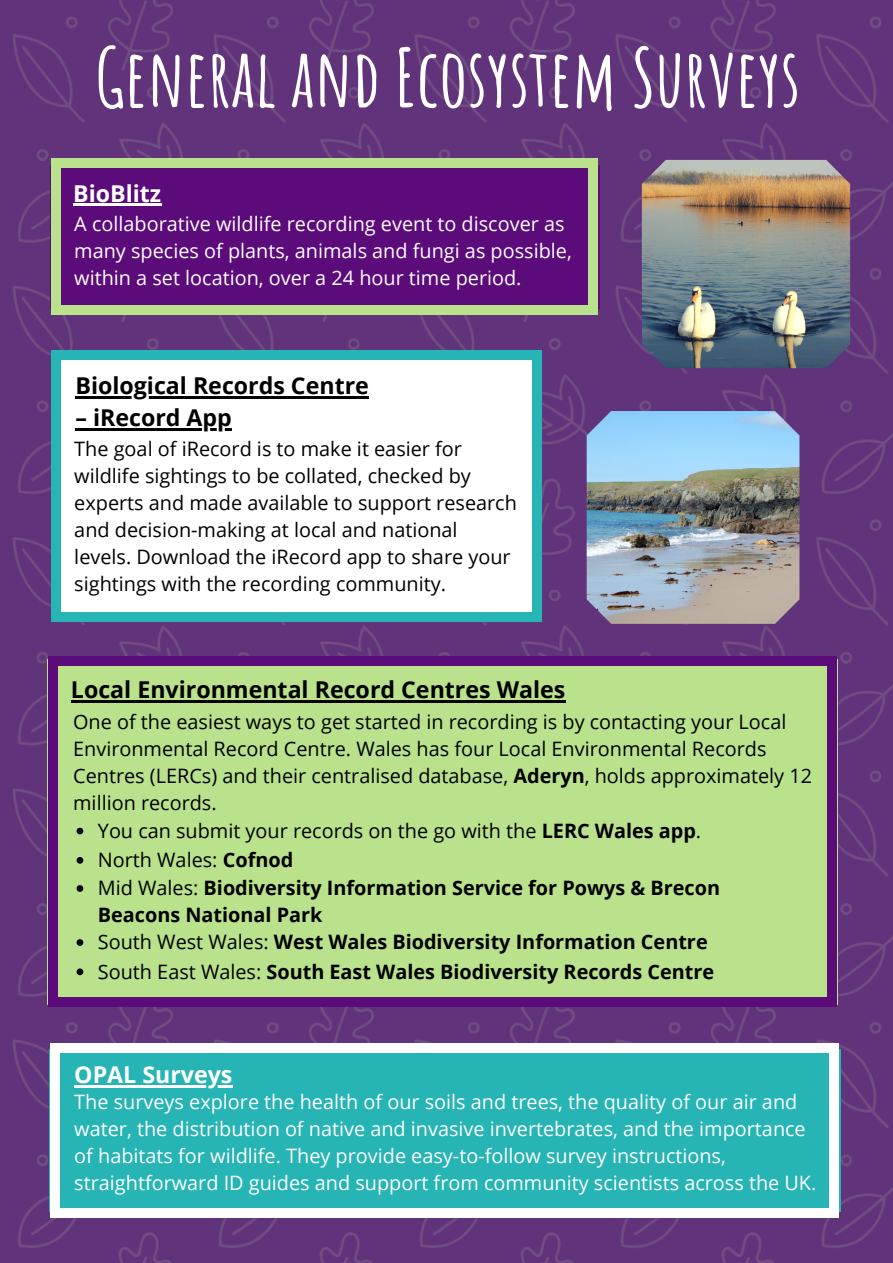
<style>
.page{position:relative;width:893px;height:1263px;background:#fff}
.page>*{position:absolute;margin:0;border:0;box-sizing:border-box;transform-origin:0 0}
.t1{font:700 79.5px "Amatic SC";color:#fff}
.t2{font:700 23.25px "Open Sans";color:#000}
.t3{font:700 23.25px "Open Sans";color:#fff}
.t4{font:19.8px/27px "Open Sans";color:#000}
.t5{font:19.8px/27px "Open Sans";color:#fff}
.t6{font:700 19.8px "Open Sans";color:#000}
.s1{font-weight:700}
.s2{font-weight:400}
</style>
<div class="page">
<img style="left:0;top:0;width:893px;height:1263px">
<div style="left:51px;top:165px;width:548px;height:143px;background:#5b0b7a"></div>
<div style="left:588px;top:305px;width:10px;height:10px;background:#bae28d"></div>
<div style="left:51px;top:168px;width:10px;height:137px;background:#bae28d"></div>
<div style="left:51px;top:305px;width:10px;height:10px;background:#bae28d"></div>
<div style="left:588px;top:168px;width:10px;height:137px;background:#bae28d"></div>
<div style="left:61px;top:305px;width:528px;height:10px;background:#bae28d"></div>
<div style="left:588px;top:158px;width:10px;height:10px;background:#bae28d"></div>
<div style="left:51px;top:158px;width:10px;height:10px;background:#bae28d"></div>
<div style="left:61px;top:158px;width:528px;height:10px;background:#bae28d"></div>
<hr style="left:73px;top:204px;width:88px;height:2px;background:#fff">
<div style="left:51px;top:354px;width:491px;height:264px;background:#fff"></div>
<div style="left:532px;top:612px;width:10px;height:10px;background:#26b4b4"></div>
<div style="left:51px;top:359px;width:10px;height:254px;background:#26b4b4"></div>
<div style="left:51px;top:612px;width:10px;height:10px;background:#26b4b4"></div>
<div style="left:532px;top:359px;width:10px;height:254px;background:#26b4b4"></div>
<div style="left:61px;top:612px;width:472px;height:10px;background:#26b4b4"></div>
<div style="left:532px;top:350px;width:10px;height:10px;background:#26b4b4"></div>
<div style="left:51px;top:350px;width:10px;height:10px;background:#26b4b4"></div>
<div style="left:61px;top:350px;width:472px;height:10px;background:#26b4b4"></div>
<hr style="left:75px;top:396px;width:294px;height:3px;background:#000">
<hr style="left:75px;top:428px;width:157px;height:2px;background:#000">
<div style="left:47px;top:659px;width:791px;height:345px;background:#bae28d"></div>
<div style="left:827px;top:997px;width:10px;height:10px;background:#5b0b7a"></div>
<div style="left:48px;top:665px;width:10px;height:333px;background:#5b0b7a"></div>
<div style="left:48px;top:997px;width:10px;height:10px;background:#5b0b7a"></div>
<div style="left:827px;top:665px;width:10px;height:333px;background:#5b0b7a"></div>
<div style="left:57px;top:997px;width:771px;height:10px;background:#5b0b7a"></div>
<div style="left:827px;top:656px;width:10px;height:10px;background:#5b0b7a"></div>
<div style="left:48px;top:656px;width:10px;height:10px;background:#5b0b7a"></div>
<div style="left:57px;top:656px;width:771px;height:10px;background:#5b0b7a"></div>
<hr style="left:71px;top:700px;width:494px;height:3px;background:#000">
<svg style="left:77px;top:828px;width:6px;height:6px"></svg>
<svg style="left:77px;top:857px;width:6px;height:7px"></svg>
<svg style="left:77px;top:885px;width:6px;height:7px"></svg>
<svg style="left:77px;top:939px;width:6px;height:7px"></svg>
<svg style="left:77px;top:968px;width:6px;height:7px"></svg>
<img style="left:587px;top:411px;width:212px;height:213px">
<img style="left:642px;top:160px;width:208px;height:208px">
<div style="left:50px;top:1049px;width:790px;height:162px;background:#26b4b4"></div>
<div style="left:829px;top:1208px;width:10px;height:10px;background:#fff"></div>
<div style="left:50px;top:1053px;width:10px;height:155px;background:#fff"></div>
<div style="left:50px;top:1208px;width:10px;height:10px;background:#fff"></div>
<div style="left:829px;top:1053px;width:10px;height:155px;background:#fff"></div>
<div style="left:60px;top:1208px;width:770px;height:10px;background:#fff"></div>
<div style="left:829px;top:1043px;width:10px;height:10px;background:#fff"></div>
<div style="left:50px;top:1043px;width:10px;height:10px;background:#fff"></div>
<div style="left:60px;top:1043px;width:770px;height:10px;background:#fff"></div>
<hr style="left:74px;top:1085px;width:158px;height:3px;background:#fff">
<h1 class="t1" style="left:95px;top:26px;width:707px">General and Ecosystem Surveys</h1>
<p class="t3" style="left:73px;top:177px;width:90px">BioBlitz</p>
<p class="t5" style="left:74px;top:210px;width:499px">A collaborative wildlife recording event to discover as many species of plants, animals and fungi as possible, within a set location, over a 24 hour time period.</p>
<p class="t2" style="left:75px;top:369px;width:295px">Biological Records Centre</p>
<p class="t2" style="left:75px;top:401px;width:158px">– iRecord App</p>
<p class="t4" style="left:74px;top:435px;width:444px">The goal of iRecord is to make it easier for wildlife sightings to be collated, checked by experts and made available to support research and decision-making at local and national levels. Download the iRecord app to share your sightings with the recording community.</p>
<p class="t2" style="left:71px;top:673px;width:496px">Local Environmental Record Centres Wales</p>
<p class="t4" style="left:73px;top:707px;width:715px">One of the easiest ways to get started in recording is by contacting your Local</p>
<p class="t4" style="left:73px;top:734px;width:695px">Environmental Record Centre. Wales has four Local Environmental Records</p>
<p class="t4" style="left:73px;top:761px;width:740px">Centres (LERCs) and their centralised database, <span class="s1">Aderyn</span>, holds approximately 12</p>
<p class="t4" style="left:73px;top:788px;width:145px">million records.</p>
<p class="t4" style="left:98px;top:817px;width:605px">You can submit your records on the go with the <span class="s1">LERC Wales app</span>.</p>
<p class="t4" style="left:98px;top:846px;width:197px">North Wales: <span class="s1">Cofnod</span></p>
<p class="t6" style="left:98px;top:874px;width:624px"><span class="s2">Mid Wales:</span> Biodiversity Information Service for Powys &amp; Brecon</p>
<p class="t6" style="left:98px;top:901px;width:226px">Beacons National Park</p>
<p class="t6" style="left:98px;top:928px;width:611px"><span class="s2">South West Wales:</span> West Wales Biodiversity Information Centre</p>
<p class="t6" style="left:98px;top:957px;width:618px"><span class="s2">South East Wales:</span> South East Wales Biodiversity Records Centre</p>
<p class="t3" style="left:74px;top:1058px;width:160px">OPAL Surveys</p>
<p class="t5" style="left:74px;top:1088px;width:744px">The surveys explore the health of our soils and trees, the quality of our air and water, the distribution of native and invasive invertebrates, and the importance of habitats for wildlife. They provide easy-to-follow survey instructions, straightforward ID guides and support from community scientists across the UK.</p>
</div>
